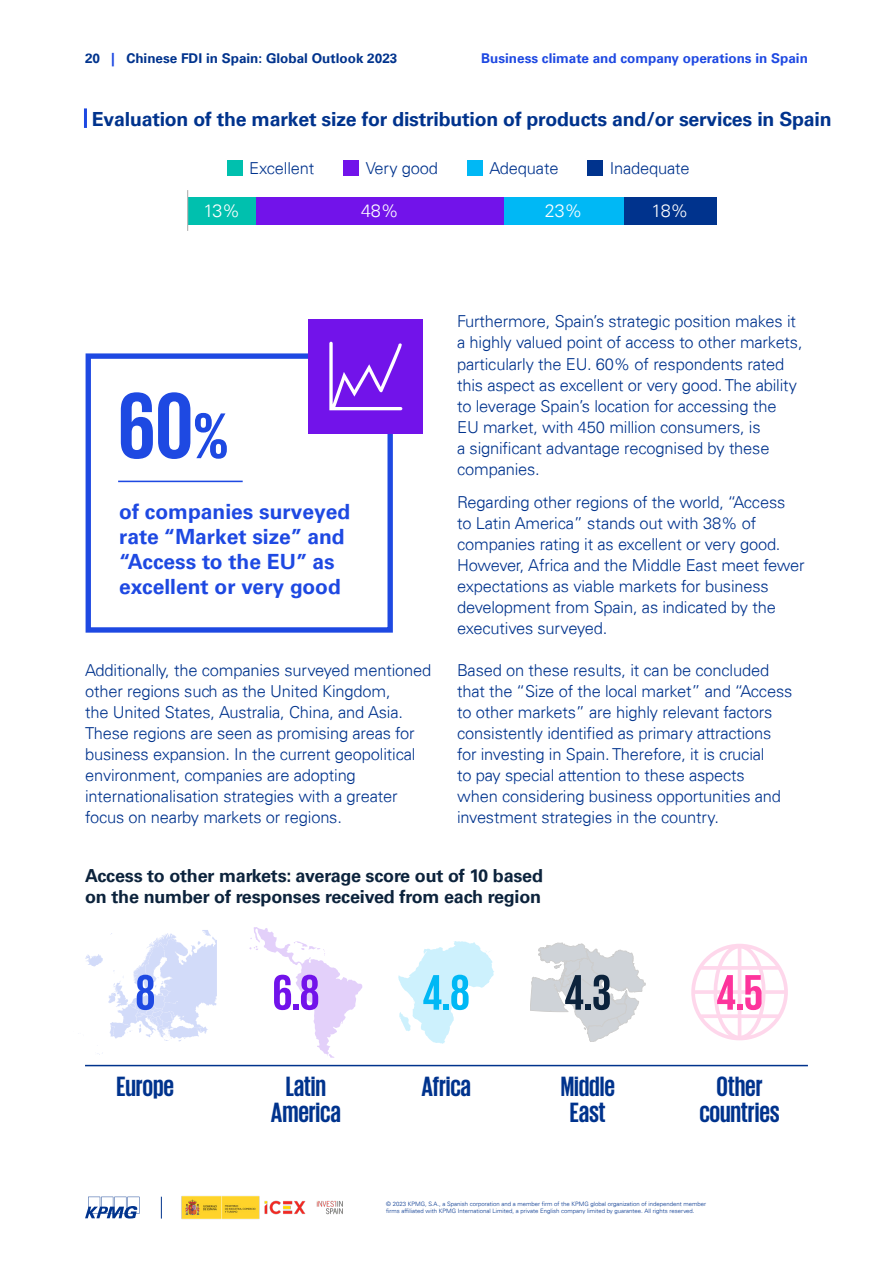
<style>
.page{position:relative;width:893px;height:1263px;background:#fff}
.page>*{position:absolute;margin:0;border:0;box-sizing:border-box;transform-origin:0 0}
.t1{font:700 96px "KPMG";color:#1e49e2}
.t2{font:700 51px "KPMG";color:#0c233c}
.t3{font:700 51px "KPMG";color:#fd349c}
.t4{font:700 51px "KPMG";color:#7213ea}
.t5{font:700 51px "KPMG";color:#00b8f5}
.t6{font:700 51px "KPMG";color:#1e49e2}
.t7{font:700 28.5px/25.5px "KPMG";letter-spacing:-.005em;color:#00338d;text-align:center}
.t8{font:700 21px/25.2px "Univers 65";color:#1e49e2}
.t9{font:700 19.5px "Univers 65";letter-spacing:-.01em;color:#00338d}
.t10{font:700 18px/21.6px "Univers 65";letter-spacing:-.01em;color:#0c233c}
.t11{font:300 18px "Univers 45";letter-spacing:-.03em;color:#fff}
.t12{font:300 16.5px/21px "Univers 45";letter-spacing:-.01em;color:#00338d}
.t13{font:700 13.5px "Universfor KPMG";color:#1e49e2}
.t14{font:700 13.5px "Universfor KPMG";color:#00338d}
.t15{font:300 6px/7.2px "Univers 45";color:#00338d}
.s1{color:#1e49e2}
.s2{font-size:66px}
</style>
<div class="page">
<svg style="left:85px;top:1197px;width:54px;height:21px"></svg>
<img style="left:181px;top:1196px;width:162px;height:24px">
<svg style="left:161px;top:1197px;width:1px;height:21px"></svg>
<svg style="left:691px;top:944px;width:97px;height:96px"></svg>
<hr style="left:84px;top:108px;width:3px;height:20px;background:#1e49e2">
<div style="left:623px;top:197px;width:94px;height:27px;background:#00338d"></div>
<div style="left:504px;top:197px;width:119px;height:27px;background:#00b8f5"></div>
<div style="left:256px;top:197px;width:248px;height:27px;background:#7213ea"></div>
<div style="left:188px;top:197px;width:68px;height:27px;background:#00c0ae"></div>
<hr style="left:187px;top:190px;width:1px;height:41px;background:#b2b2b2">
<div style="left:227px;top:160px;width:15px;height:15px;background:#00c0ae"></div>
<div style="left:344px;top:160px;width:15px;height:15px;background:#7213ea"></div>
<div style="left:467px;top:160px;width:15px;height:15px;background:#00b8f5"></div>
<div style="left:588px;top:160px;width:15px;height:15px;background:#00338d"></div>
<div style="left:86px;top:353px;width:307px;height:280px;background:#fff;border:5px solid #1e49e2"></div>
<hr style="left:118px;top:481px;width:125px;height:1px;background:#1e49e2">
<div style="left:309px;top:319px;width:114px;height:114px;background:#7213ea"></div>
<svg style="left:329px;top:342px;width:73px;height:68px"></svg>
<svg style="left:85px;top:930px;width:132px;height:125px"></svg>
<svg style="left:530px;top:943px;width:115px;height:99px"></svg>
<svg style="left:249px;top:927px;width:113px;height:131px"></svg>
<svg style="left:398px;top:941px;width:96px;height:103px"></svg>
<hr style="left:85px;top:1065px;width:723px;height:1px;background:#00338d">
<p class="t14" style="left:85px;top:50px;width:314px">20 <span class="s1">|</span> Chinese FDI in Spain: Global Outlook 2023</p>
<p class="t13" style="left:481px;top:50px;width:328px">Business climate and company operations in Spain</p>
<p class="t9" style="left:92px;top:108px;width:741px">Evaluation of the market size for distribution of products and/or services in Spain</p>
<p class="t12" style="left:249px;top:158px;width:67px">Excellent</p>
<p class="t12" style="left:366px;top:158px;width:74px">Very good</p>
<p class="t12" style="left:489px;top:158px;width:71px">Adequate</p>
<p class="t12" style="left:610px;top:158px;width:81px">Inadequate</p>
<p class="t11" style="left:204px;top:200px;width:38px">13%</p>
<p class="t11" style="left:361px;top:200px;width:39px">48%</p>
<p class="t11" style="left:545px;top:200px;width:39px">23%</p>
<p class="t11" style="left:651px;top:200px;width:38px">18%</p>
<h1 class="t1" style="left:118px;top:377px;width:112px">60<span class="s2">%</span></h1>
<p class="t8" style="left:119px;top:499px;width:233px">of companies surveyed rate “Market size” and “Access to the EU” as excellent or very good</p>
<p class="t12" style="left:85px;top:659px;width:348px">Additionally, the companies surveyed mentioned other regions such as the United Kingdom,<br>the United States, Australia, China, and Asia.<br>These regions are seen as promising areas for business expansion. In the current geopolitical environment, companies are adopting internationalisation strategies with a greater focus on nearby markets or regions.</p>
<p class="t12" style="left:457px;top:311px;width:347px">Furthermore, Spain’s strategic position makes it a highly valued point of access to other markets, particularly the EU. 60% of respondents rated this aspect as excellent or very good.The ability to leverage Spain’s location for accessing the<br>EU market, with 450 million consumers, is<br>a significant advantage recognised by these companies.</p>
<p class="t12" style="left:457px;top:492px;width:349px">Regarding other regions of the world, “Access<br>to Latin America” stands out with 38% of companies rating it as excellent or very good.<br>However, Africa and the Middle East meet fewer expectations as viable markets for business development from Spain, as indicated by the executives surveyed.</p>
<p class="t12" style="left:457px;top:660px;width:337px">Based on these results, it can be concluded that the “Size of the local market” and “Access to other markets” are highly relevant factors consistently identified as primary attractions for investing in Spain.Therefore, it is crucial<br>to pay special attention to these aspects<br>when considering business opportunities and investment strategies in the country.</p>
<p class="t10" style="left:85px;top:865px;width:460px">Access to other markets: average score out of 10 based on the number of responses received from each region</p>
<h2 class="t6" style="left:135px;top:967px;width:22px">8</h2>
<h3 class="t7" style="left:116px;top:1073px;width:59px">Europe</h3>
<h2 class="t4" style="left:273px;top:967px;width:48px">6.8</h2>
<h3 class="t7" style="left:271px;top:1073px;width:71px">Latin<br>America</h3>
<h2 class="t5" style="left:422px;top:967px;width:49px">4.8</h2>
<h3 class="t7" style="left:421px;top:1073px;width:51px">Africa</h3>
<h2 class="t2" style="left:564px;top:967px;width:48px">4.3</h2>
<h3 class="t7" style="left:561px;top:1073px;width:56px">Middle<br>East</h3>
<h2 class="t3" style="left:716px;top:967px;width:48px">4.5</h2>
<h3 class="t7" style="left:699px;top:1073px;width:82px">Other countries</h3>
<p class="t15" style="left:386px;top:1200px;width:322px">© 2023 KPMG, S.A., a Spanish corporation and a member firm of the KPMG global organization of independent member firms affiliated with KPMG International Limited, a private English company limited by guarantee. All rights reserved.</p>
</div>
